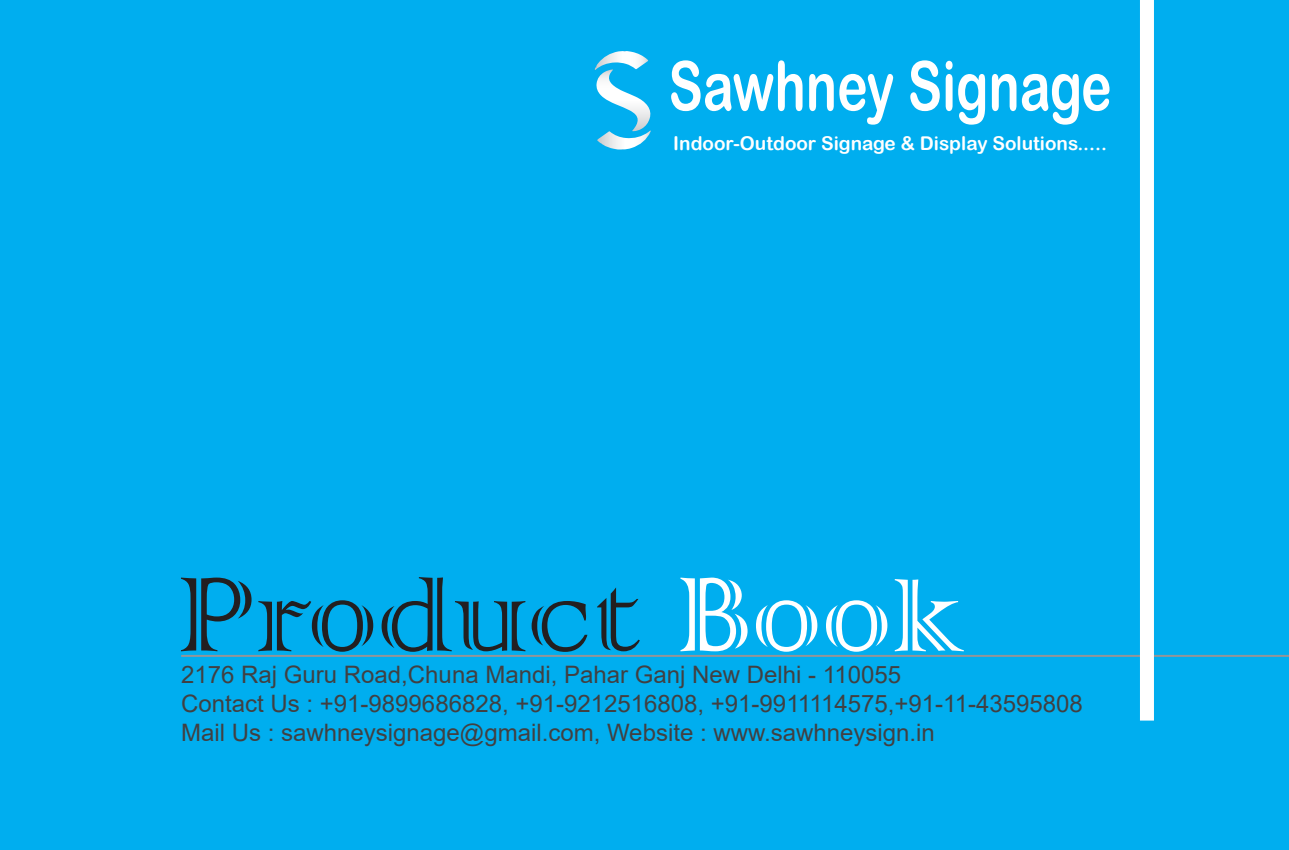
<style>
.page{position:relative;width:1289px;height:850px;background:#fff}
.page>*{position:absolute;margin:0;border:0;box-sizing:border-box;transform-origin:0 0}
.t1{font:68.4px "Arial Rounded MT Bold";color:#fff;scale:.76 1}
.t2{font:24px/28.8px "Arial";color:#414042}
.t3{font:19px "Arial Rounded MT Bold";color:#fff}
</style>
<div class="page">
<div style="left:0;top:0;width:1289px;height:849px;background:#00aeef"></div>
<hr style="left:181px;top:654px;width:1108px;height:2px;background:#939598">
<svg style="left:181px;top:577px;width:70px;height:74px"></svg>
<svg style="left:258px;top:600px;width:115px;height:51px"></svg>
<svg style="left:382px;top:577px;width:143px;height:74px"></svg>
<svg style="left:532px;top:601px;width:55px;height:50px"></svg>
<svg style="left:597px;top:587px;width:43px;height:64px"></svg>
<svg style="left:680px;top:577px;width:67px;height:74px"></svg>
<svg style="left:756px;top:600px;width:61px;height:51px"></svg>
<svg style="left:826px;top:600px;width:61px;height:51px"></svg>
<svg style="left:895px;top:579px;width:69px;height:72px"></svg>
<div style="left:1140px;top:0;width:14px;height:720px;background:#fff"></div>
<svg style="left:594px;top:51px;width:57px;height:99px"></svg>
<h1 class="t1" style="left:668px;top:45px;width:585px">Sawhney Signage</h1>
<p class="t3" style="left:673px;top:131px;width:435px">Indoor-Outdoor Signage &amp; Display Solutions.....</p>
<p class="t2" style="left:181px;top:660px;width:903px">2176 Raj Guru Road,Chuna Mandi, Pahar Ganj New Delhi - 110055<br>Contact Us : +91-9899686828, +91-9212516808, +91-9911114575,+91-11-43595808<br>Mail Us : sawhneysignage@gmail.com, Website : www.sawhneysign.in</p>
</div>
